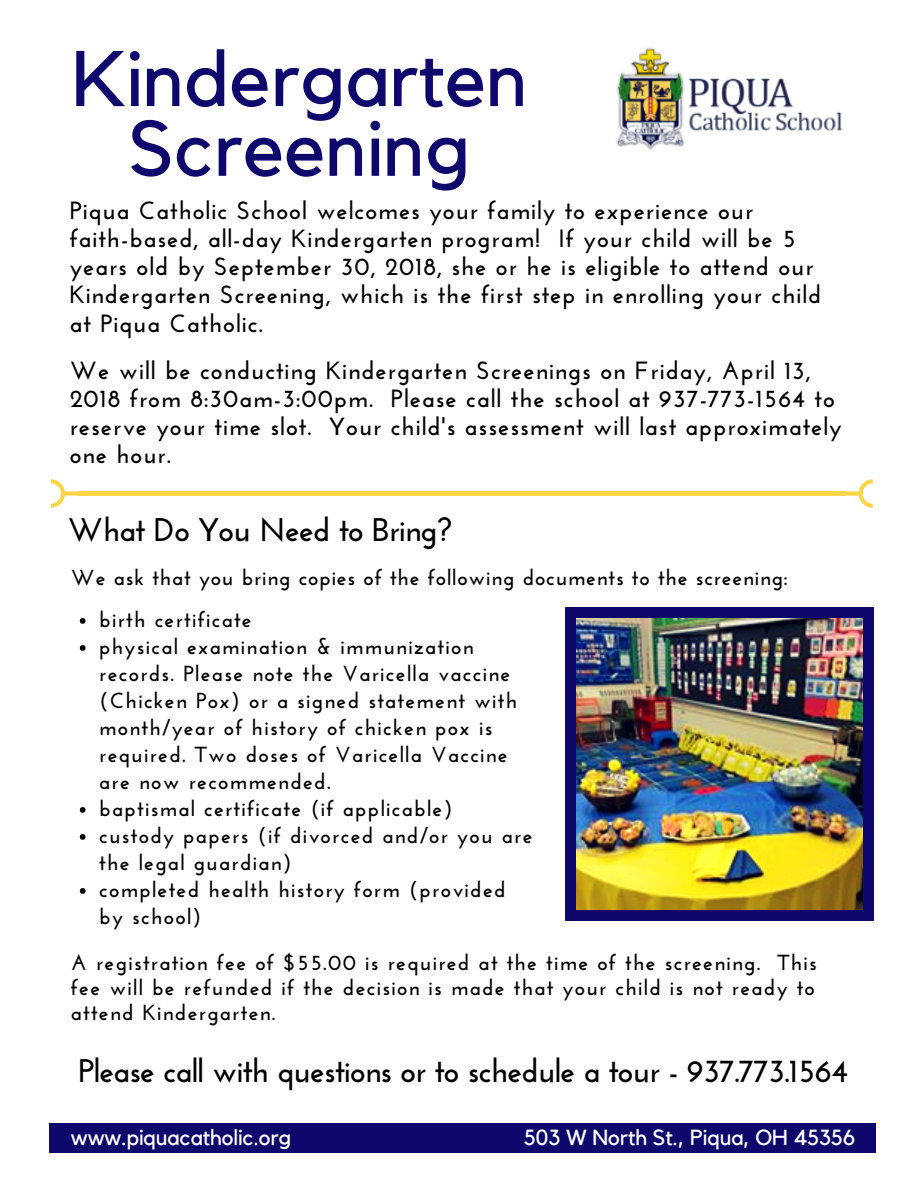
<style>
.page{position:relative;width:918px;height:1188px;background:#fff}
.page>*{position:absolute;margin:0;border:0;box-sizing:border-box;transform-origin:0 0}
.t1{font:77.85px/69.8px "Kollektif";color:#0e086d;text-align:center}
.t2{font:700 32.7px "Josefin Sans";letter-spacing:-.02em;color:#000}
.t3{font:700 24.9px/28.2px "Josefin Sans";letter-spacing:.04em;color:#000}
.t4{font:700 21.75px/27px "Josefin Sans";letter-spacing:.06em;color:#000}
.t5{font:700 21.75px "Josefin Sans";letter-spacing:.04em;color:#000}
.t6{font:21.75px "Kollektif";color:#fff}
</style>
<div class="page">
<img style="left:616px;top:47px;width:226px;height:103px">
<svg style="left:80px;top:618px;width:6px;height:6px"></svg>
<svg style="left:80px;top:645px;width:6px;height:6px"></svg>
<svg style="left:80px;top:807px;width:6px;height:6px"></svg>
<svg style="left:80px;top:834px;width:6px;height:6px"></svg>
<svg style="left:80px;top:888px;width:6px;height:6px"></svg>
<div style="left:50px;top:1124px;width:826px;height:29px;background:#0e086d"></div>
<img style="left:576px;top:617px;width:287px;height:293px">
<div style="left:863px;top:910px;width:11px;height:11px;background:#0e086d"></div>
<div style="left:565px;top:617px;width:11px;height:294px;background:#0e086d"></div>
<div style="left:565px;top:910px;width:11px;height:11px;background:#0e086d"></div>
<div style="left:863px;top:617px;width:11px;height:294px;background:#0e086d"></div>
<div style="left:575px;top:910px;width:289px;height:11px;background:#0e086d"></div>
<div style="left:863px;top:607px;width:11px;height:10px;background:#0e086d"></div>
<div style="left:565px;top:607px;width:11px;height:10px;background:#0e086d"></div>
<div style="left:575px;top:607px;width:289px;height:10px;background:#0e086d"></div>
<div style="left:78px;top:491px;width:767px;height:5px;background:#ffd446"></div>
<svg style="left:845px;top:479px;width:28px;height:29px"></svg>
<svg style="left:51px;top:479px;width:27px;height:29px"></svg>
<h1 class="t1" style="left:72px;top:47px;width:457px">Kindergarten<br>Screening</h1>
<p class="t3" style="left:70px;top:199px;width:753px">Piqua Catholic School welcomes your family to experience our faith-based, all-day Kindergarten program! If your child will be 5 years old by September 30, 2018, she or he is eligible to attend our Kindergarten Screening, which is the first step in enrolling your child at Piqua Catholic.</p>
<p class="t3" style="left:70px;top:359px;width:773px">We will be conducting Kindergarten Screenings on Friday, April 13, 2018 from 8:30am-3:00pm. Please call the school at 937-773-1564 to reserve your time slot. Your child's assessment will last approximately one hour.</p>
<h2 class="t2" style="left:68px;top:516px;width:386px">What Do You Need to Bring?</h2>
<p class="t5" style="left:71px;top:569px;width:718px">We ask that you bring copies of the following documents to the screening:</p>
<p class="t4" style="left:99px;top:608px;width:435px">birth certificate<br>physical examination &amp; immunization records. Please note the Varicella vaccine (Chicken Pox) or a signed statement with month/year of history of chicken pox is required. Two doses of Varicella Vaccine are now recommended.<br>baptismal certificate (if applicable) custody papers (if divorced and/or you are the legal guardian)<br>completed health history form (provided by school)</p>
<p class="t4" style="left:71px;top:952px;width:747px;line-height:24.8px;text-align:justify">A registration fee of $55.00 is required at the time of the screening. This fee will be refunded if the decision is made that your child is not ready to attend Kindergarten.</p>
<h2 class="t2" style="left:78px;top:1057px;width:771px">Please call with questions or to schedule a tour - 937.773.1564</h2>
<p class="t6" style="left:71px;top:1127px;width:222px">www.piquacatholic.org</p>
<p class="t6" style="left:524px;top:1127px;width:332px">503 W North St., Piqua, OH 45356</p>
</div>
